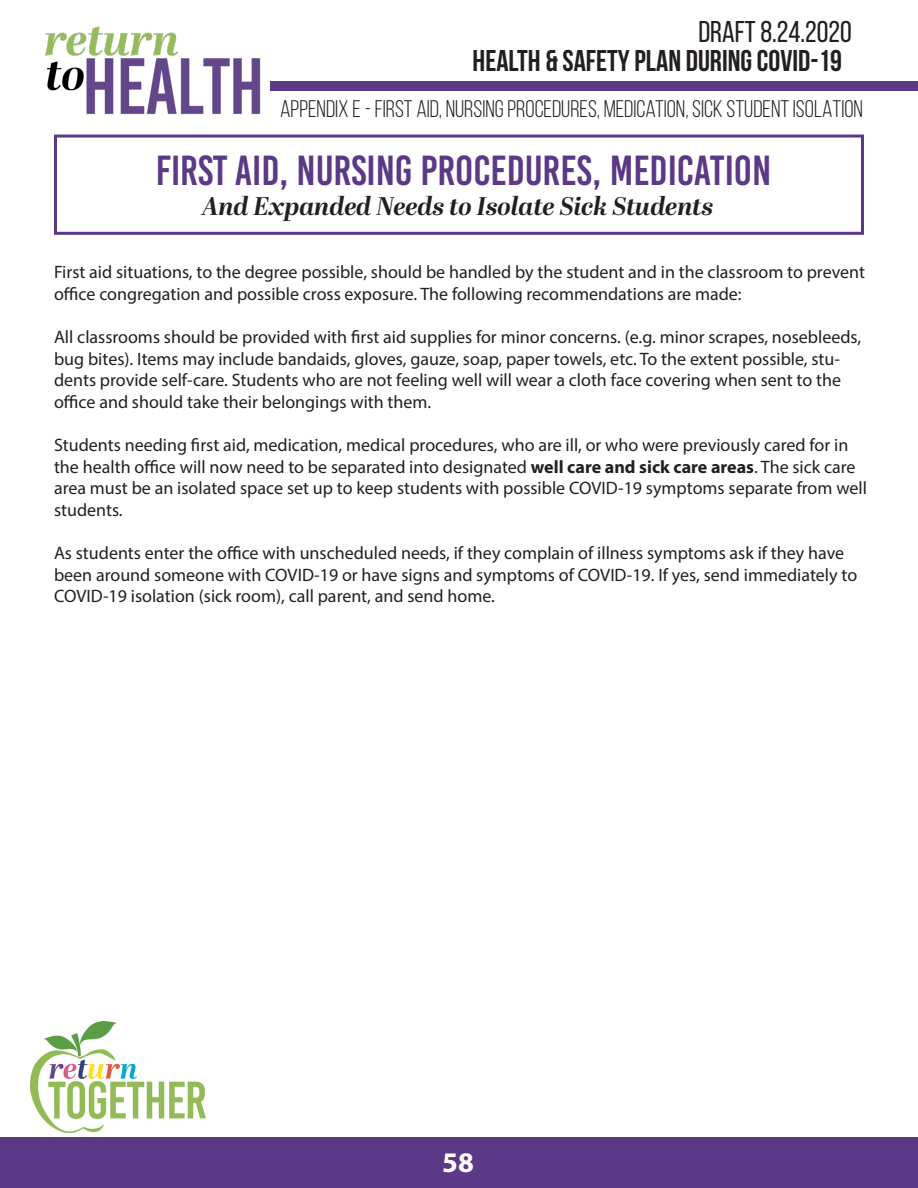
<style>
.page{position:relative;width:918px;height:1188px;background:#fff}
.page>*{position:absolute;margin:0;border:0;box-sizing:border-box;transform-origin:0 0}
.t1{font:42px "Bebas Kai";color:#5b3986}
.t2{font:700 30px "Bebas Neue";color:#231f20}
.t3{font:30px "Bebas Neue";color:#231f20}
.t4{font:700 28.5px "Myriad Pro";color:#fff}
.t5{font:italic 700 25.5px "Abril Display";letter-spacing:-.005em;color:#231f20}
.t6{font:24px "Bebas Neue";color:#231f20}
.t7{font:18px/21.6px "Myriad Pro";color:#231f20}
.s1{font-weight:700}
</style>
<div class="page">
<div style="left:270px;top:82px;width:648px;height:9px;background:#5b3986"></div>
<div style="left:0;top:1138px;width:918px;height:50px;background:#5b3986"></div>
<img style="left:31px;top:1022px;width:175px;height:110px">
<img style="left:45px;top:26px;width:281px;height:88px">
<div style="left:54px;top:135px;width:810px;height:100px;border:3px solid #5b3986"></div>
<h2 class="t3" style="left:698px;top:15px;width:155px">DRAFT 8.24.2020</h2>
<h2 class="t2" style="left:473px;top:45px;width:371px">HEALTH &amp; SAFETY PLAN DURING COVID-19</h2>
<p class="t6" style="left:280px;top:96px;width:584px">APPENDIX E - FIRST AID, NURSING PROCEDURES, MEDICATION, SICK STUDENT ISOLATION</p>
<p class="t1" style="left:156px;top:148px;width:617px">FIRST AID, NURSING PROCEDURES, MEDICATION</p>
<p class="t5" style="left:203px;top:188px;width:512px">And Expanded Needs to Isolate Sick Students</p>
<p class="t7" style="left:54px;top:261px;width:813px">First aid situations, to the degree possible, should be handled by the student and in the classroom to prevent office congregation and possible cross exposure. The following recommendations are made:</p>
<p class="t7" style="left:54px;top:326px;width:809px">All classrooms should be provided with first aid supplies for minor concerns. (e.g. minor scrapes, nosebleeds, bug bites). Items may include bandaids, gloves, gauze, soap, paper towels, etc. To the extent possible, stu&shy;dents provide self-care. Students who are not feeling well will wear a cloth face covering when sent to the office and should take their belongings with them.</p>
<p class="t7" style="left:54px;top:434px;width:814px">Students needing first aid, medication, medical procedures, who are ill, or who were previously cared for in the health office will now need to be separated into designated <span class="s1">well care and sick care areas</span>. The sick care area must be an isolated space set up to keep students with possible COVID-19 symptoms separate from well students.</p>
<p class="t7" style="left:54px;top:542px;width:805px">As students enter the office with unscheduled needs, if they complain of illness symptoms ask if they have been around someone with COVID-19 or have signs and symptoms of COVID-19. If yes, send immediately to<br>COVID-19 isolation (sick room), call parent, and send home.</p>
<h3 class="t4" style="left:442px;top:1143px;width:33px">58</h3>
</div>
